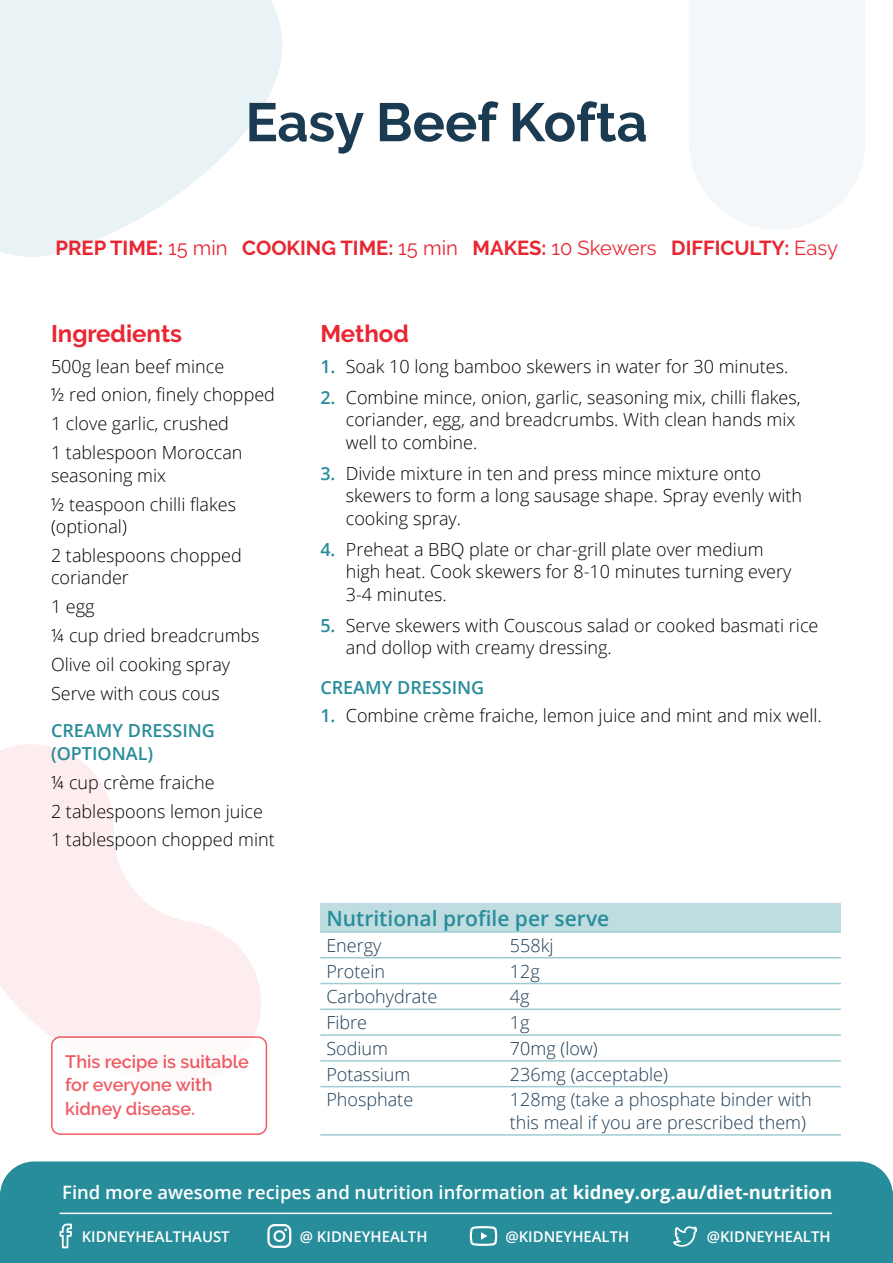
<style>
.page{position:relative;width:893px;height:1263px;background:#fff}
.page>*{position:absolute;margin:0;border:0;box-sizing:border-box;transform-origin:0 0}
.t1{font:700 54px "Raleway";letter-spacing:-.005em;color:#1b3b53}
.t2{font:700 24px "Raleway";color:#e92631}
.t3{font:600 21px "Open Sans";color:#288d9a}
.t4{font:700 20.25px "Raleway";color:#e92631}
.t5{font:600 18.45px "Open Sans";color:#fff}
.t6{font:300 18px/28.8px "Open Sans";color:#000}
.t7{font:300 18px/22.5px "Open Sans";color:#1b3b53}
.t8{font:600 18px/24px "Raleway";color:#e92631}
.t9{font:600 18px/22.5px "Open Sans";color:#288d9a}
.t10{font:600 14.85px "Open Sans";color:#fff}
.s1{font-weight:400}
.s2{font-weight:600;color:#288d9a}
.s3{font-weight:700}
</style>
<div class="page">
<div style="left:0;top:1161px;width:893px;height:102px;background:#288d9a"></div>
<svg style="left:59px;top:1189px;width:14px;height:60px"></svg>
<svg style="left:267px;top:1224px;width:24px;height:24px"></svg>
<svg style="left:468px;top:1224px;width:31px;height:23px"></svg>
<hr style="left:60px;top:1212px;width:772px;height:2px;background:#fff">
<svg style="left:673px;top:1226px;width:24px;height:21px"></svg>
<svg style="left:689px;top:0;width:176px;height:229px"></svg>
<svg style="left:0;top:744px;width:267px;height:298px;fill:#fdedee"></svg>
<svg style="left:0;top:0;width:283px;height:257px;fill:#e9f3f5"></svg>
<div style="left:320px;top:904px;width:521px;height:28px;background:#bfdde1"></div>
<hr style="left:320px;top:903px;width:184px;height:2px;background:#c6d8e8">
<hr style="left:504px;top:903px;width:337px;height:2px;background:#c6d8e8">
<hr style="left:320px;top:931px;width:184px;height:2px;background:#9eccd2">
<hr style="left:504px;top:931px;width:337px;height:2px;background:#9eccd2">
<hr style="left:320px;top:957px;width:184px;height:1px;background:#9eccd2">
<hr style="left:504px;top:957px;width:337px;height:1px;background:#9eccd2">
<hr style="left:320px;top:983px;width:184px;height:1px;background:#9eccd2">
<hr style="left:504px;top:983px;width:337px;height:1px;background:#9eccd2">
<hr style="left:320px;top:1008px;width:184px;height:2px;background:#9eccd2">
<hr style="left:504px;top:1008px;width:337px;height:2px;background:#9eccd2">
<hr style="left:320px;top:1034px;width:184px;height:2px;background:#9eccd2">
<hr style="left:504px;top:1034px;width:337px;height:2px;background:#9eccd2">
<hr style="left:320px;top:1060px;width:184px;height:1px;background:#9eccd2">
<hr style="left:504px;top:1060px;width:337px;height:1px;background:#9eccd2">
<hr style="left:320px;top:1086px;width:184px;height:1px;background:#9eccd2">
<hr style="left:504px;top:1086px;width:337px;height:1px;background:#9eccd2">
<hr style="left:320px;top:1134px;width:184px;height:2px;background:#9eccd2">
<hr style="left:504px;top:1134px;width:337px;height:2px;background:#9eccd2">
<div style="left:52px;top:1037px;width:214px;height:97px;background:#fff;border-radius:9px"></div>
<div style="left:51px;top:1036px;width:216px;height:99px;border:2px solid #e92631;border-radius:9px"></div>
<h1 class="t1" style="left:245px;top:91px;width:404px">Easy Beef Kofta</h1>
<p class="t4" style="left:55px;top:236px;width:784px">PREP TIME: <span class="s1">15 min</span> COOKING TIME: <span class="s1">15 min</span> MAKES: <span class="s1">10 Skewers</span> DIFFICULTY: <span class="s1">Easy</span></p>
<h2 class="t2" style="left:51px;top:319px;width:133px">Ingredients</h2>
<p class="t6" style="left:51px;top:351px;width:225px">500g lean beef mince<br>½ red onion, finely chopped<br>1 clove garlic, crushed<br>1 tablespoon Moroccan</p>
<p class="t6" style="left:51px;top:460px;width:187px">seasoning mix<br>½ teaspoon chilli flakes</p>
<p class="t6" style="left:51px;top:512px;width:192px">(optional)<br>2 tablespoons chopped</p>
<p class="t6" style="left:51px;top:563px;width:210px">coriander<br>1 egg<br>¼ cup dried breadcrumbs<br>Olive oil cooking spray<br>Serve with cous cous</p>
<p class="t9" style="left:51px;top:719px;width:166px">CREAMY DRESSING (OPTIONAL)</p>
<p class="t6" style="left:51px;top:767px;width:225px">¼ cup crème fraiche<br>2 tablespoons lemon juice<br>1 tablespoon chopped mint</p>
<p class="t8" style="left:65px;top:1049px;width:185px">This recipe is suitable for everyone with kidney disease.</p>
<h2 class="t2" style="left:320px;top:319px;width:90px">Method</h2>
<p class="t6" style="left:320px;top:351px;width:470px"><span class="s2">1.</span> Soak 10 long bamboo skewers in water for 30 minutes.</p>
<p class="t6" style="left:346px;top:385px;width:456px;line-height:22.5px;text-indent:-26px"><span class="s2">2.</span> Combine mince, onion, garlic, seasoning mix, chilli flakes, coriander, egg, and breadcrumbs. With clean hands mix well to combine.</p>
<p class="t6" style="left:346px;top:461px;width:458px;line-height:22.5px;text-indent:-26px"><span class="s2">3.</span> Divide mixture in ten and press mince mixture onto skewers to form a long sausage shape. Spray evenly with cooking spray.</p>
<p class="t6" style="left:346px;top:537px;width:447px;line-height:22.5px;text-indent:-26px"><span class="s2">4.</span> Preheat a BBQ plate or char-grill plate over medium high heat. Cook skewers for 8-10 minutes turning every<br>3-4 minutes.</p>
<p class="t6" style="left:346px;top:613px;width:474px;line-height:22.5px;text-indent:-26px"><span class="s2">5.</span> Serve skewers with Couscous salad or cooked basmati rice and dollop with creamy dressing.</p>
<p class="t9" style="left:320px;top:675px;width:166px">CREAMY DRESSING</p>
<p class="t6" style="left:320px;top:701px;width:503px"><span class="s2">1.</span> Combine crème fraiche, lemon juice and mint and mix well.</p>
<p class="t3" style="left:326px;top:904px;width:284px">Nutritional profile per serve</p>
<p class="t7" style="left:326px;top:933px;width:57px">Energy</p>
<p class="t7" style="left:510px;top:933px;width:45px">558kj</p>
<p class="t7" style="left:326px;top:959px;width:60px">Protein</p>
<p class="t7" style="left:510px;top:959px;width:31px">12g</p>
<p class="t7" style="left:326px;top:985px;width:113px">Carbohydrate</p>
<p class="t7" style="left:510px;top:985px;width:21px">4g</p>
<p class="t7" style="left:326px;top:1011px;width:42px">Fibre</p>
<p class="t7" style="left:510px;top:1011px;width:21px">1g</p>
<p class="t7" style="left:326px;top:1036px;width:63px">Sodium</p>
<p class="t7" style="left:510px;top:1036px;width:89px">70mg (low)</p>
<p class="t7" style="left:326px;top:1062px;width:86px">Potassium</p>
<p class="t7" style="left:510px;top:1062px;width:160px">236mg (acceptable)</p>
<p class="t7" style="left:326px;top:1088px;width:88px">Phosphate</p>
<p class="t7" style="left:510px;top:1088px;width:303px">128mg (take a phosphate binder with this meal if you are prescribed them)</p>
<p class="t5" style="left:62px;top:1179px;width:771px">Find more awesome recipes and nutrition information at <span class="s3">kidney.org.au/diet-nutrition</span></p>
<p class="t10" style="left:505px;top:1226px;width:125px">@KIDNEYHEALTH</p>
<p class="t10" style="left:707px;top:1226px;width:125px">@KIDNEYHEALTH</p>
<p class="t10" style="left:82px;top:1226px;width:149px">KIDNEYHEALTHAUST</p>
<p class="t10" style="left:300px;top:1226px;width:129px">@ KIDNEYHEALTH</p>
</div>
